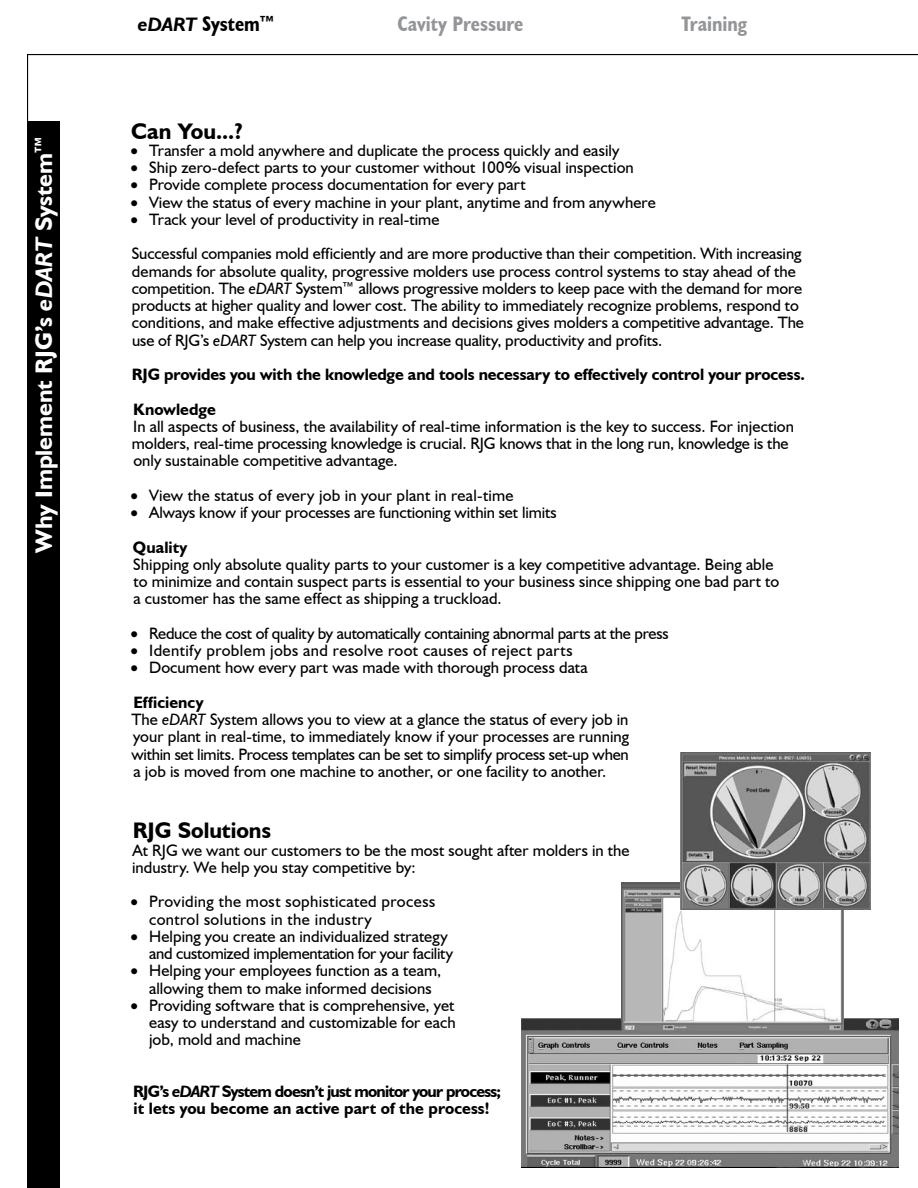
<style>
.page{position:relative;width:918px;height:1188px;background:#fff}
.page>*{position:absolute;margin:0;border:0;box-sizing:border-box;transform-origin:0 0}
.t1{font:700 24px "Humanist 521 BT";letter-spacing:-.005em;color:#fff}
.t2{font:700 22.5px "Humanist 521 BT";color:#000}
.t3{font:700 condensed 21px "Humanist 521 BT";letter-spacing:-.005em;color:#939598}
.t4{font:700 condensed 21px "Humanist 521 BT";color:#000}
.t5{font:16.5px/17.2px "Humanist 521 BT";letter-spacing:.005em;color:#000}
.t6{font:700 16.5px/34.5px "Humanist 521 BT";letter-spacing:-.005em;color:#000}
.t7{font:700 16.5px/17.2px "Humanist 521 BT";letter-spacing:-.03em;color:#000}
.t8{font:16.5px "Humanist 521 BT";letter-spacing:-.015em;color:#000}
.t9{font:16.5px "Humanist 521 BT";letter-spacing:.025em;color:#000}
.s1{font-style:italic}
.s2{font-style:italic;font-stretch:normal;font-size:19.5px}
.s3{font-weight:700}
</style>
<div class="page">
<div style="left:27px;top:122px;width:32px;height:1066px;background:#000"></div>
<img style="left:521px;top:1018px;width:378px;height:149px">
<img style="left:621px;top:882px;width:223px;height:148px">
<img style="left:681px;top:752px;width:189px;height:157px">
<h1 class="t1" style="left:29px;top:553px;width:419px;rotate:-90deg">Why Implement RJG’s <span class="s1">eDART</span> System™</h1>
<p class="t4" style="left:138px;top:11px;width:139px"><span class="s2">eDART</span> System™</p>
<p class="t3" style="left:398px;top:11px;width:127px">Cavity Pressure</p>
<p class="t3" style="left:681px;top:11px;width:67px">Training</p>
<h2 class="t2" style="left:131px;top:117px;width:113px">Can You...?</h2>
<p class="t5" style="left:131px;top:141px;width:490px">• Transfer a mold anywhere and duplicate the process quickly and easily</p>
<p class="t5" style="left:131px;top:159px;width:505px">• Ship zero-defect parts to your customer without 100% visual inspection</p>
<p class="t5" style="left:131px;top:176px;width:397px">• Provide complete process documentation for every part</p>
<p class="t5" style="left:131px;top:193px;width:527px">• View the status of every machine in your plant, anytime and from anywhere</p>
<p class="t5" style="left:131px;top:202px;width:672px;line-height:34.5px">• Track your level of productivity in real-time<br>Successful companies mold efficiently and are more productive than their competition. With increasing</p>
<p class="t5" style="left:132px;top:262px;width:674px">demands for absolute quality, progressive molders use process control systems to stay ahead of the competition. The <span class="s1">eDART</span> System™ allows progressive molders to keep pace with the demand for more products at higher quality and lower cost. The ability to immediately recognize problems, respond to conditions, and make effective adjustments and decisions gives molders a competitive advantage. The use of RJG’s <span class="s1">eDART</span> System can help you increase quality, productivity and profits.</p>
<p class="t6" style="left:132px;top:357px;width:675px">RJG provides you with the knowledge and tools necessary to effectively control your process.<br>Knowledge</p>
<p class="t5" style="left:132px;top:417px;width:664px">In all aspects of business, the availability of real-time information is the key to success. For injection molders, real-time processing knowledge is crucial. RJG knows that in the long run, knowledge is the only sustainable competitive advantage.</p>
<p class="t5" style="left:131px;top:486px;width:384px">• View the status of every job in your plant in real-time</p>
<p class="t5" style="left:131px;top:495px;width:428px;line-height:34.5px">• Always know if your processes are functioning within set limits<br><span class="s3">Quality</span></p>
<p class="t5" style="left:133px;top:555px;width:648px">Shipping only absolute quality parts to your customer is a key competitive advantage. Being able to minimize and contain suspect parts is essential to your business since shipping one bad part to a customer has the same effect as shipping a truckload.</p>
<p class="t8" style="left:131px;top:623px;width:540px">• Reduce the cost of quality by automatically containing abnormal parts at the press</p>
<p class="t9" style="left:131px;top:640px;width:444px">• Identify problem jobs and resolve root causes of reject parts</p>
<p class="t5" style="left:131px;top:650px;width:458px;line-height:34.5px">• Document how every part was made with thorough process data<br><span class="s3">Efficiency</span></p>
<p class="t5" style="left:131px;top:711px;width:499px;text-align:justify">The <span class="s1">eDART</span> System allows you to view at a glance the status of every job in your plant in real-time, to immediately know if your processes are running within set limits. Process templates can be set to simplify process set-up when a job is moved from one machine to another, or one facility to another.</p>
<h2 class="t2" style="left:133px;top:817px;width:140px">RJG Solutions</h2>
<p class="t5" style="left:132px;top:841px;width:499px">At RJG we want our customers to be the most sought after molders in the industry. We help you stay competitive by:</p>
<p class="t5" style="left:149px;top:893px;width:288px;text-indent:-19px">• Providing the most sophisticated process control solutions in the industry</p>
<p class="t5" style="left:149px;top:927px;width:305px;text-indent:-19px">• Helping you create an individualized strategy and customized implementation for your facility</p>
<p class="t5" style="left:131px;top:962px;width:312px;text-align:center">• Helping your employees function as a team, allowing them to make informed decisions</p>
<p class="t5" style="left:149px;top:996px;width:308px;text-align:justify;text-indent:-19px">• Providing software that is comprehensive, yet easy to understand and customizable for each job, mold and machine</p>
<p class="t7" style="left:133px;top:1082px;width:369px">RJG’s <span class="s1">eDART</span> System doesn’t just monitor your process; it lets you become an active part of the process!</p>
</div>
